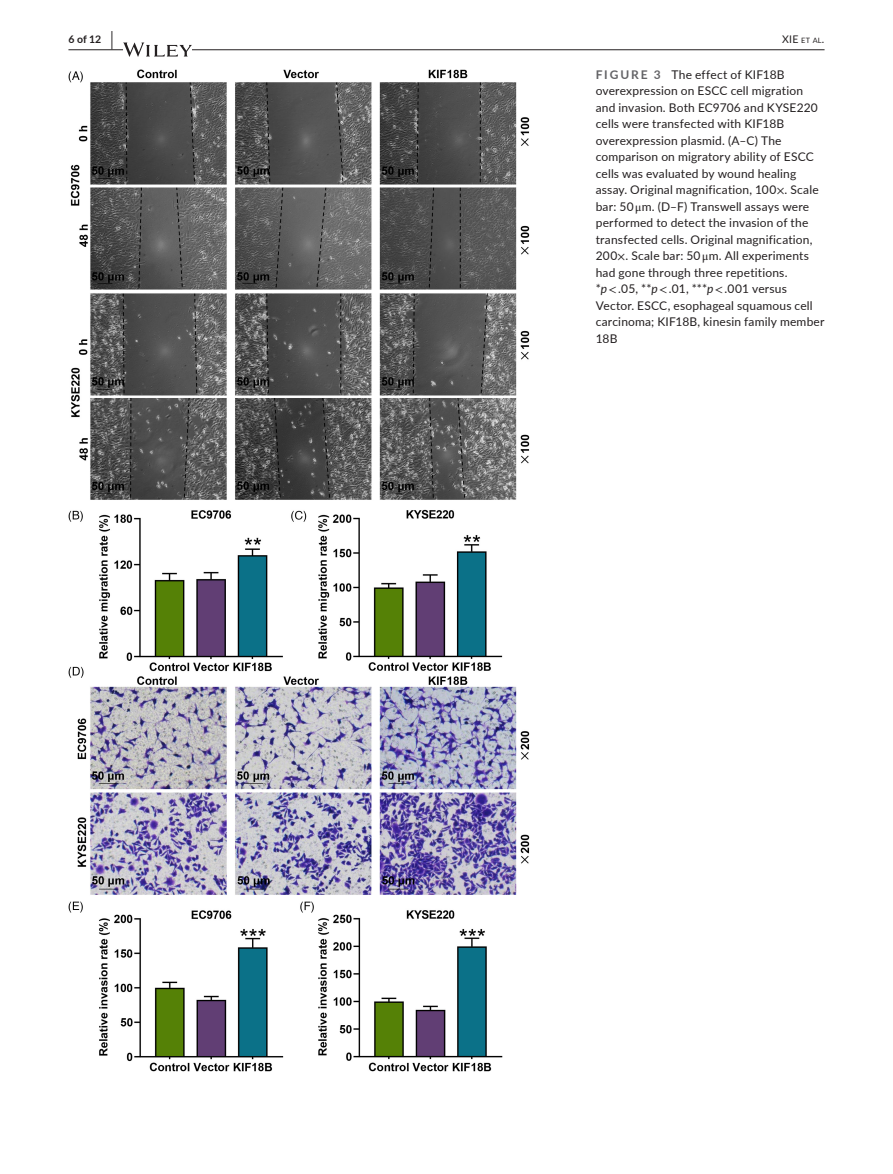
<style>
.page{position:relative;width:893px;height:1174px;background:#fff}
.page>*{position:absolute;margin:0;border:0;box-sizing:border-box;transform-origin:0 0}
.t1{font:12px/16.5px "Lato";letter-spacing:.015em;color:#231f20}
.t2{font:10.5px "Lato";color:#231f20}
.t3{font:700 10.5px "Lato";color:#231f20}
.s1{font-size:19.5px}
.s2{font-size:7.35px}
.s3{font-weight:700;color:#636366}
.s4{font-family:"STIX"}
.s5{font-style:italic}
</style>
<div class="page">
<hr style="left:68px;top:49px;width:756px;height:1px;background:#231f20">
<svg style="left:123px;top:42px;width:69px;height:15px"></svg>
<img style="left:68px;top:69px;width:462px;height:1002px">
<p class="t3" style="left:68px;top:31px;width:46px">6 of 12 <span class="s1">|</span></p>
<p class="t2" style="left:782px;top:31px;width:44px">XIE <span class="s2">et al</span>.</p>
<p class="t1" style="left:596px;top:66px;width:230px"><span class="s3">FIGURE 3</span> The effect of KIF18B overexpression on ESCC cell migration and invasion. Both EC9706 and KYSE220 cells were transfected with KIF18B overexpression plasmid. (A–C) The comparison on migratory ability of ESCC cells was evaluated by wound healing assay. Original magnification, 100<span class="s4">×</span>. Scale bar: 50 <span class="s4">μ</span>m. (D–F) Transwell assays were performed to detect the invasion of the transfected cells. Original magnification, 200<span class="s4">×</span>. Scale bar: 50 <span class="s4">μ</span>m. All experiments had gone through three repetitions.<br>*<span class="s5">p</span><span class="s4">&lt;</span> .05, **<span class="s5">p</span><span class="s4">&lt;</span> .01, ***<span class="s5">p</span><span class="s4">&lt;</span> .001 versus Vector. ESCC, esophageal squamous cell carcinoma; KIF18B, kinesin family member 18B</p>
</div>
